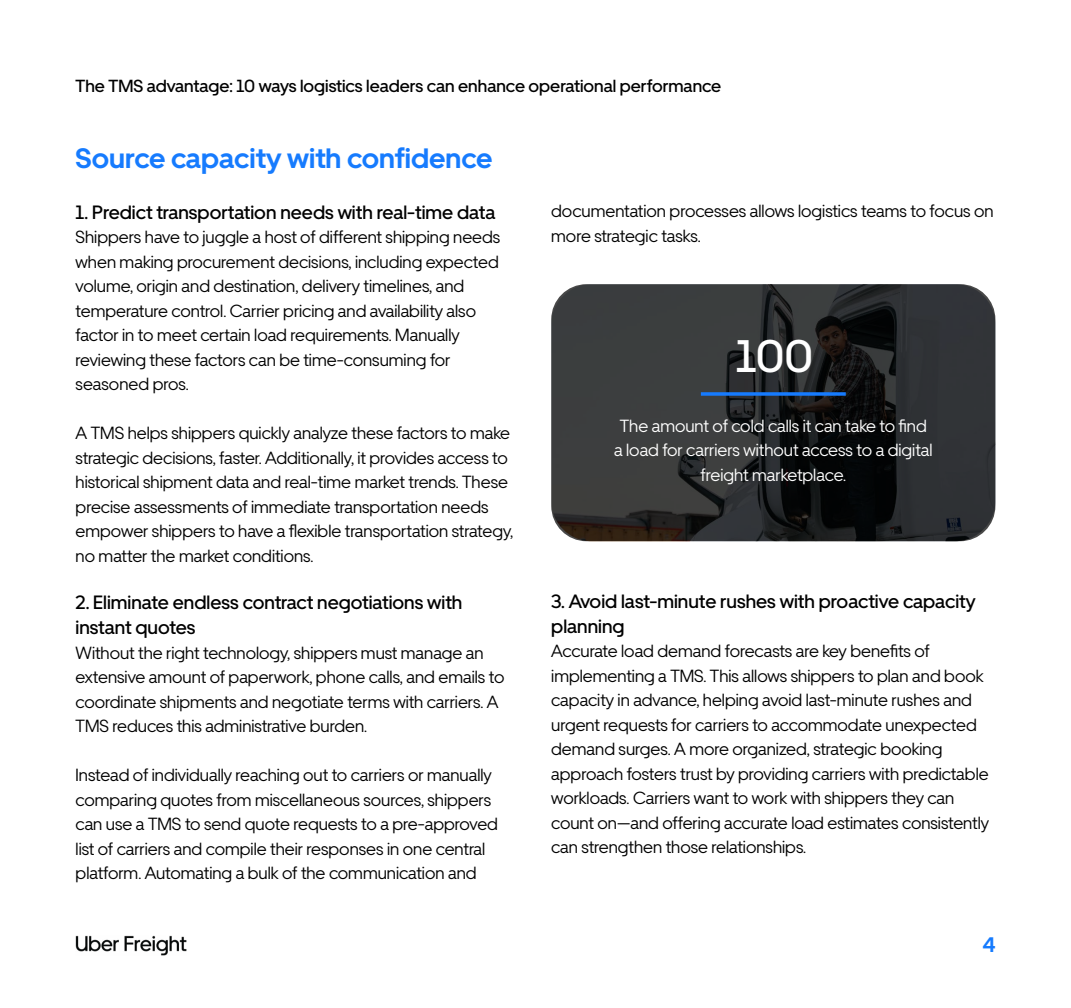
<style>
.page{position:relative;width:1071px;height:1008px;background:#fff}
.page>*{position:absolute;margin:0;border:0;box-sizing:border-box;transform-origin:0 0}
.t1{font:500 45.5px "Uber Move";color:#fff}
.t2{font:700 28px "Uber Move";color:#167bfe}
.t3{font:700 21px "Uber Move";color:#167bfe}
.t4{font:500 19.25px/25.2px "Uber Move";color:#000}
.t5{font:17.5px/24.5px "Uber Move";color:#000}
.t6{font:17.5px/24.5px "Uber Move";color:#fff;text-align:center}
.t7{font:500 17.5px "Uber Move";color:#000}
</style>
<div class="page">
<img style="left:76px;top:935px;width:110px;height:20px">
<svg style="left:551px;top:284px;width:444px;height:257px;background:#2b2d2e"></svg>
<svg style="left:701px;top:392px;width:145px;height:4px"></svg>
<p class="t7" style="left:76px;top:75px;width:647px">The TMS advantage: 10 ways logistics leaders can enhance operational performance</p>
<h2 class="t2" style="left:76px;top:141px;width:418px">Source capacity with confidence</h2>
<p class="t4" style="left:76px;top:199px;width:421px">1. Predict transportation needs with real-time data</p>
<p class="t5" style="left:76px;top:225px;width:426px">Shippers have to juggle a host of different shipping needs when making procurement decisions, including expected volume, origin and destination, delivery timelines, and temperature control. Carrier pricing and availability also factor in to meet certain load requirements. Manually reviewing these factors can be time-consuming for seasoned pros.</p>
<p class="t5" style="left:76px;top:421px;width:439px">A TMS helps shippers quickly analyze these factors to make strategic decisions, faster. Additionally, it provides access to historical shipment data and real-time market trends. These precise assessments of immediate transportation needs empower shippers to have a flexible transportation strategy, no matter the market conditions.</p>
<p class="t4" style="left:76px;top:590px;width:388px">2. Eliminate endless contract negotiations with instant quotes</p>
<p class="t5" style="left:76px;top:640px;width:430px">Without the right technology, shippers must manage an extensive amount of paperwork, phone calls, and emails to coordinate shipments and negotiate terms with carriers. A TMS reduces this administrative burden.</p>
<p class="t5" style="left:76px;top:763px;width:424px">Instead of individually reaching out to carriers or manually comparing quotes from miscellaneous sources, shippers can use a TMS to send quote requests to a pre-approved list of carriers and compile their responses in one central platform. Automating a bulk of the communication and</p>
<p class="t5" style="left:551px;top:198px;width:444px">documentation processes allows logistics teams to focus on more strategic tasks.</p>
<h1 class="t1" style="left:736px;top:328px;width:79px">100</h1>
<p class="t6" style="left:614px;top:413px;width:320px">The amount of cold calls it can take to find a load for carriers without access to a digital freight marketplace.</p>
<p class="t4" style="left:551px;top:588px;width:426px">3. Avoid last-minute rushes with proactive capacity planning</p>
<p class="t5" style="left:551px;top:639px;width:439px">Accurate load demand forecasts are key benefits of implementing a TMS. This allows shippers to plan and book capacity in advance, helping avoid last-minute rushes and urgent requests for carriers to accommodate unexpected demand surges. A more organized, strategic booking approach fosters trust by providing carriers with predictable workloads. Carriers want to work with shippers they can count on—and offering accurate load estimates consistently can strengthen those relationships.</p>
<p class="t3" style="left:982px;top:931px;width:15px">4</p>
</div>
